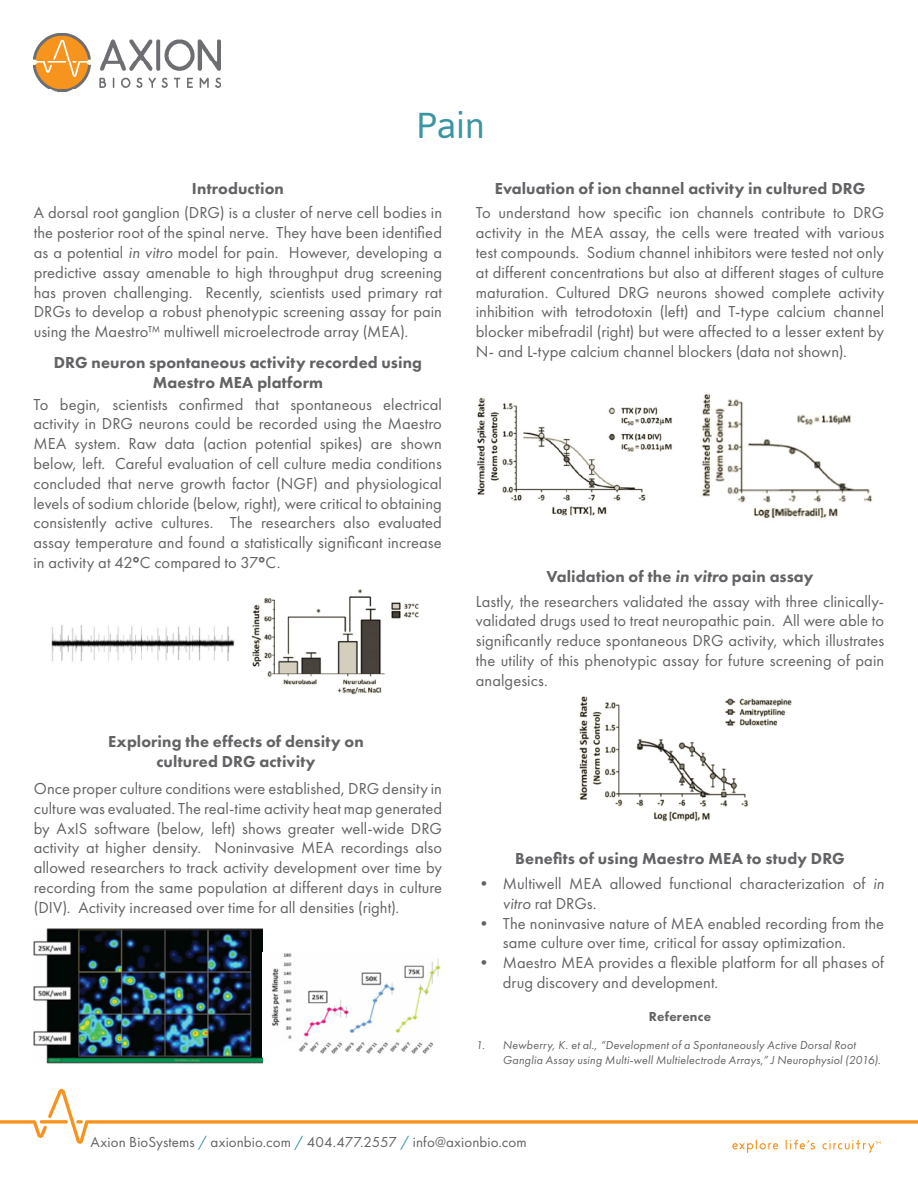
<style>
.page{position:relative;width:918px;height:1188px;background:#fff}
.page>*{position:absolute;margin:0;border:0;box-sizing:border-box;transform-origin:0 0}
.Body{font:36px "Asap";color:#3b96a4}
.Body-2{font:16.5px/19.8px "Futura PT";letter-spacing:.005em;color:#636366;text-align:justify}
.Body-3{font:800 16.5px/19.8px "Futura PT";letter-spacing:.005em;color:#636366;text-align:center}
.Subhead{font:15px "Futura PT";letter-spacing:.005em;color:#636366}
.Body-4{font:800 13.5px "Futura PT";letter-spacing:.015em;color:#636366}
.t1{font:italic 12px/14.4px "Futura PT";letter-spacing:.015em;color:#636366}
.s1{font-style:italic}
.s2{font-family:"Corbel";font-weight:700}
.s3{color:#3b96a4}
</style>
<div class="page">
<img style="left:34px;top:34px;width:187px;height:58px">
<svg style="left:0;top:1120px;width:47px;height:18px"></svg>
<svg style="left:40px;top:1120px;width:28px;height:4px"></svg>
<svg style="left:48px;top:1089px;width:870px;height:55px"></svg>
<svg style="left:732px;top:1140px;width:46px;height:13px"></svg>
<svg style="left:786px;top:1140px;width:29px;height:9px"></svg>
<svg style="left:822px;top:1140px;width:59px;height:13px"></svg>
<img style="left:51px;top:625px;width:184px;height:37px">
<img style="left:252px;top:589px;width:167px;height:106px">
<img style="left:34px;top:928px;width:229px;height:136px">
<img style="left:271px;top:953px;width:169px;height:101px">
<img style="left:477px;top:397px;width:196px;height:119px">
<img style="left:701px;top:393px;width:172px;height:126px">
<img style="left:578px;top:696px;width:214px;height:126px">
<div style="left:433px;top:1036px;width:30px;height:18px;background:#fff"></div>
<p class="Body-3" style="left:192px;top:178px;width:93px">Introduction</p>
<p class="Body" style="left:416px;top:102px;width:70px">Pain</p>
<p class="Body-3" style="left:495px;top:178px;width:372px">Evaluation of ion channel activity in cultured DRG</p>
<p class="Body-2" style="left:34px;top:203px;width:410px">A dorsal root ganglion (DRG) is a cluster of nerve cell bodies in the posterior root of the spinal nerve. They have been identified as a potential <span class="s1">in vitro</span> model for pain. However, developing a predictive assay amenable to high throughput drug screening has proven challenging. Recently, scientists used primary rat DRGs to develop a robust phenotypic screening assay for pain using the Maestro™ multiwell microelectrode array (MEA).</p>
<p class="Body-2" style="left:476px;top:203px;width:410px">To understand how specific ion channels contribute to DRG activity in the MEA assay, the cells were treated with various test compounds. Sodium channel inhibitors were tested not only at different concentrations but also at different stages of culture maturation. Cultured DRG neurons showed complete activity inhibition with tetrodotoxin (left) and T-type calcium channel blocker mibefradil (right) but were affected to a lesser extent by N- and L-type calcium channel blockers (data not shown).</p>
<p class="Body-3" style="left:54px;top:353px;width:370px">DRG neuron spontaneous activity recorded using<br>Maestro MEA platform</p>
<p class="Body-2" style="left:33px;top:394px;width:410px">To begin, scientists confirmed that spontaneous electrical activity in DRG neurons could be recorded using the Maestro MEA system. Raw data (action potential spikes) are shown below, left. Careful evaluation of cell culture media conditions concluded that nerve growth factor (NGF) and physiological levels of sodium chloride (below, right), were critical to obtaining consistently active cultures. The researchers also evaluated assay temperature and found a statistically significant increase in activity at 42<span class="s2">°</span>C compared to 37<span class="s2">°</span>C.</p>
<p class="Body-3" style="left:108px;top:731px;width:257px">Exploring the effects of density on cultured DRG activity</p>
<p class="Body-2" style="left:34px;top:778px;width:410px">Once proper culture conditions were established, DRG density in culture was evaluated. The real-time activity heat map generated by AxIS software (below, left) shows greater well-wide DRG activity at higher density. Noninvasive MEA recordings also allowed researchers to track activity development over time by recording from the same population at different days in culture (DIV). Activity increased over time for all densities (right).</p>
<p class="Body-3" style="left:547px;top:566px;width:269px">Validation of the <span class="s1">in vitro</span> pain assay</p>
<p class="Body-2" style="left:476px;top:591px;width:410px">Lastly, the researchers validated the assay with three clinically&shy;validated drugs used to treat neuropathic pain. All were able to significantly reduce spontaneous DRG activity, which illustrates the utility of this phenotypic assay for future screening of pain analgesics.</p>
<p class="Body-3" style="left:515px;top:849px;width:331px">Benefits of using Maestro MEA to study DRG</p>
<p class="Body-2" style="left:503px;top:874px;width:383px;text-indent:-27px">• Multiwell MEA allowed functional characterization of <span class="s1">in vitro</span> rat DRGs.</p>
<p class="Body-2" style="left:503px;top:913px;width:383px;text-indent:-27px">• The noninvasive nature of MEA enabled recording from the same culture over time, critical for assay optimization.</p>
<p class="Body-2" style="left:503px;top:953px;width:383px;text-indent:-27px">• Maestro MEA provides a flexible platform for all phases of drug discovery and development.</p>
<p class="Body-4" style="left:649px;top:1008px;width:64px">Reference</p>
<p class="t1" style="left:503px;top:1038px;width:379px;text-indent:-27px">1. Newberry, K. et al., “Development of a Spontaneously Active Dorsal Root<br>Ganglia Assay using Multi-well Multielectrode Arrays,” J Neurophysiol (2016).</p>
<p class="Subhead" style="left:91px;top:1133px;width:438px">Axion BioSystems <span class="s3">/</span> axionbio.com <span class="s3">/</span> 404.477.2557 <span class="s3">/</span> info@axionbio.com</p>
</div>
